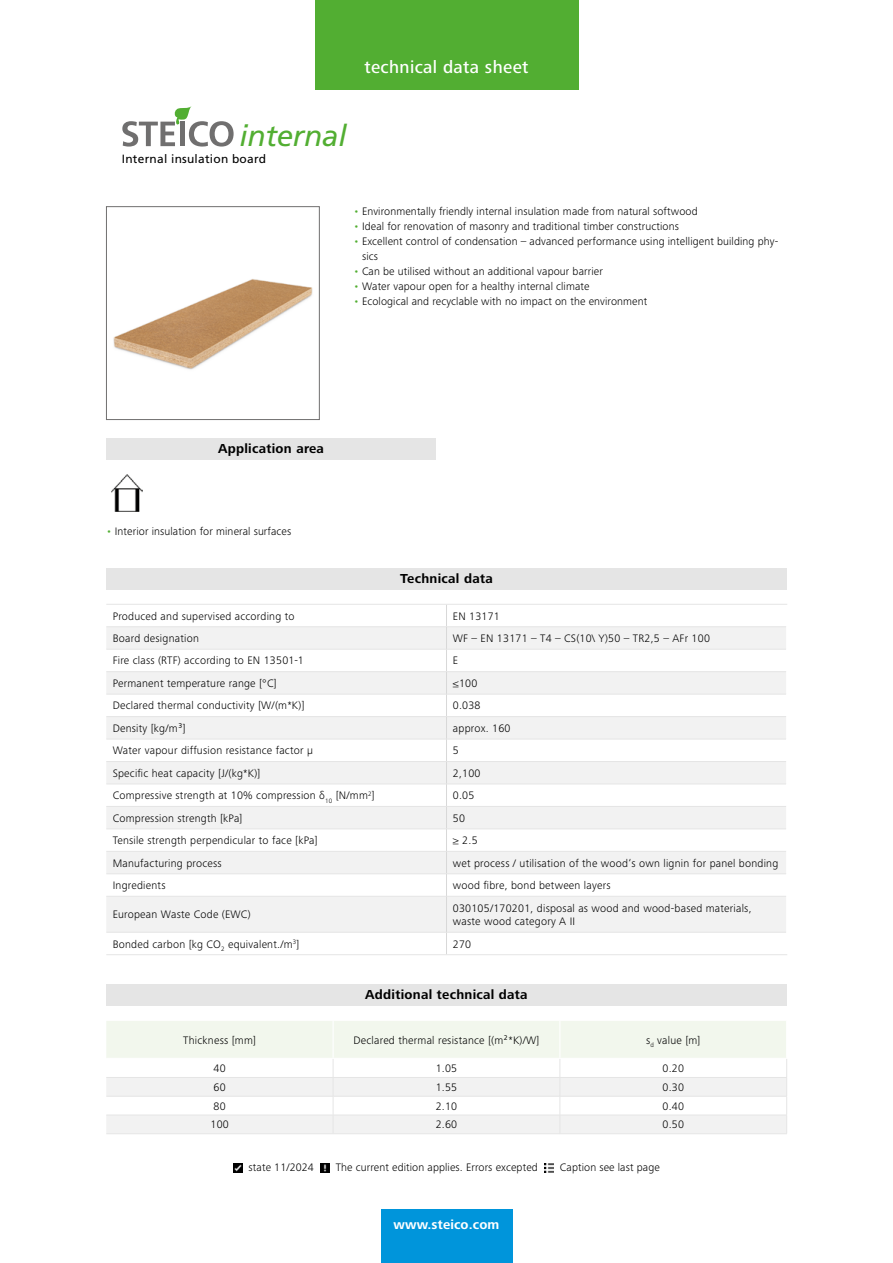
<style>
.page{position:relative;width:893px;height:1263px;background:#fff}
.page>*{position:absolute;margin:0;border:0;box-sizing:border-box;transform-origin:0 0}
.t1{font:italic 29.7px "Frutiger";letter-spacing:-.01em;color:#52ae32}
.t2{font:500 18px "Frutiger Next LTW1 G";letter-spacing:.02em;color:#fff}
.t3{font:700 13.5px "Frutiger Next LTW1 G";letter-spacing:.02em;color:#000}
.t4{font:700 13.5px "Frutiger Next LTW1 G";letter-spacing:.01em;color:#fff}
.t5{font:12px "Frutiger";letter-spacing:.02em;color:#000}
.t6{font:300 11.25px/15px "Frutiger Next LTW1 G";letter-spacing:.02em;color:#000}
.s1{color:#52ae32}
</style>
<div class="page">
<svg style="left:122px;top:106px;width:112px;height:41px"></svg>
<img style="left:113px;top:279px;width:200px;height:91px">
<div style="left:106px;top:206px;width:213px;height:214px;border:1px solid #706f6f"></div>
<div style="left:106px;top:438px;width:330px;height:21px;background:#e5e5e5"></div>
<img style="left:112px;top:474px;width:31px;height:38px">
<div style="left:106px;top:568px;width:681px;height:22px;background:#e5e5e5"></div>
<svg style="left:106px;top:627px;width:680px;height:305px;fill:#f2f2f2"></svg>
<hr style="left:106px;top:626px;width:340px;height:1px;background:#e5e5e5">
<hr style="left:446px;top:626px;width:340px;height:1px;background:#e5e5e5">
<hr style="left:106px;top:649px;width:340px;height:1px;background:#e5e5e5">
<hr style="left:446px;top:649px;width:340px;height:1px;background:#e5e5e5">
<hr style="left:106px;top:671px;width:340px;height:1px;background:#e5e5e5">
<hr style="left:446px;top:671px;width:340px;height:1px;background:#e5e5e5">
<hr style="left:106px;top:694px;width:340px;height:1px;background:#e5e5e5">
<hr style="left:446px;top:694px;width:340px;height:1px;background:#e5e5e5">
<hr style="left:106px;top:716px;width:340px;height:1px;background:#e5e5e5">
<hr style="left:446px;top:716px;width:340px;height:1px;background:#e5e5e5">
<hr style="left:106px;top:739px;width:340px;height:1px;background:#e5e5e5">
<hr style="left:446px;top:739px;width:340px;height:1px;background:#e5e5e5">
<hr style="left:106px;top:761px;width:340px;height:1px;background:#e5e5e5">
<hr style="left:446px;top:761px;width:340px;height:1px;background:#e5e5e5">
<hr style="left:106px;top:784px;width:340px;height:1px;background:#e5e5e5">
<hr style="left:446px;top:784px;width:340px;height:1px;background:#e5e5e5">
<hr style="left:106px;top:806px;width:340px;height:1px;background:#e5e5e5">
<hr style="left:446px;top:806px;width:340px;height:1px;background:#e5e5e5">
<hr style="left:106px;top:829px;width:340px;height:1px;background:#e5e5e5">
<hr style="left:446px;top:829px;width:340px;height:1px;background:#e5e5e5">
<hr style="left:106px;top:851px;width:340px;height:1px;background:#e5e5e5">
<hr style="left:446px;top:851px;width:340px;height:1px;background:#e5e5e5">
<hr style="left:106px;top:873px;width:340px;height:1px;background:#e5e5e5">
<hr style="left:446px;top:873px;width:340px;height:1px;background:#e5e5e5">
<svg style="left:446px;top:605px;width:1px;height:291px"></svg>
<hr style="left:106px;top:896px;width:340px;height:1px;background:#e5e5e5">
<hr style="left:446px;top:896px;width:340px;height:1px;background:#e5e5e5">
<hr style="left:446px;top:896px;width:1px;height:36px;background:#d8d8d8">
<hr style="left:106px;top:932px;width:340px;height:1px;background:#e5e5e5">
<hr style="left:446px;top:932px;width:340px;height:1px;background:#e5e5e5">
<svg style="left:446px;top:933px;width:1px;height:21px"></svg>
<hr style="left:106px;top:604px;width:340px;height:1px;background:#e5e5e5">
<hr style="left:446px;top:604px;width:341px;height:1px;background:#e5e5e5">
<hr style="left:106px;top:954px;width:340px;height:1px;background:#e5e5e5">
<hr style="left:446px;top:954px;width:341px;height:1px;background:#e5e5e5">
<div style="left:106px;top:985px;width:681px;height:21px;background:#e5e5e5"></div>
<svg style="left:106px;top:1021px;width:681px;height:112px"></svg>
<hr style="left:106px;top:1133px;width:227px;height:1px;background:#e5e5e5">
<hr style="left:333px;top:1133px;width:227px;height:1px;background:#e5e5e5">
<hr style="left:560px;top:1133px;width:227px;height:1px;background:#e5e5e5">
<div style="left:315px;top:0;width:263px;height:89px;background:#52ae32"></div>
<div style="left:381px;top:1210px;width:131px;height:53px;background:#0095db"></div>
<svg style="left:233px;top:1163px;width:9px;height:9px"></svg>
<svg style="left:320px;top:1163px;width:10px;height:9px"></svg>
<svg style="left:544px;top:1163px;width:10px;height:9px"></svg>
<h2 class="t2" style="left:364px;top:56px;width:166px">technical data sheet</h2>
<h1 class="t1" style="left:240px;top:119px;width:109px">internal</h1>
<p class="t5" style="left:122px;top:151px;width:146px">Internal insulation board</p>
<p class="t6" style="left:353px;top:203px;width:346px"><span class="s1">•</span> Environmentally friendly internal insulation made from natural softwood</p>
<p class="t6" style="left:353px;top:218px;width:327px"><span class="s1">•</span> Ideal for renovation of masonry and traditional timber constructions</p>
<p class="t6" style="left:362px;top:233px;width:418px;text-indent:-9px"><span class="s1">•</span> Excellent control of condensation – advanced performance using intelligent building phy&shy;sics</p>
<p class="t6" style="left:353px;top:263px;width:251px"><span class="s1">•</span> Can be utilised without an additional vapour barrier</p>
<p class="t6" style="left:353px;top:278px;width:238px"><span class="s1">•</span> Water vapour open for a healthy internal climate</p>
<p class="t6" style="left:353px;top:293px;width:295px"><span class="s1">•</span> Ecological and recyclable with no impact on the environment</p>
<p class="t3" style="left:218px;top:441px;width:107px">Application area</p>
<p class="t6" style="left:106px;top:524px;width:186px"><span class="s1">•</span> Interior insulation for mineral surfaces</p>
<p class="t3" style="left:400px;top:571px;width:94px">Technical data</p>
<p class="t6" style="left:113px;top:608px;width:183px">Produced and supervised according to</p>
<p class="t6" style="left:453px;top:608px;width:49px">EN 13171</p>
<p class="t6" style="left:113px;top:631px;width:88px">Board designation</p>
<p class="t6" style="left:453px;top:631px;width:259px">WF – EN 13171 – T4 – CS(10\ Y)50 – TR2,5 – AFr 100</p>
<p class="t6" style="left:113px;top:653px;width:193px">Fire class (RTF) according to EN 13501-1</p>
<p class="t6" style="left:453px;top:653px;width:7px">E</p>
<p class="t6" style="left:113px;top:676px;width:166px">Permanent temperature range [°C]</p>
<p class="t6" style="left:453px;top:676px;width:26px">≤100</p>
<p class="t6" style="left:113px;top:698px;width:193px">Declared thermal conductivity [W/(m*K)]</p>
<p class="t6" style="left:453px;top:698px;width:29px">0.038</p>
<p class="t6" style="left:113px;top:721px;width:75px">Density [kg/m³]</p>
<p class="t6" style="left:453px;top:721px;width:59px">approx. 160</p>
<p class="t6" style="left:113px;top:743px;width:202px">Water vapour diffusion resistance factor µ</p>
<p class="t6" style="left:453px;top:743px;width:7px">5</p>
<p class="t6" style="left:113px;top:765px;width:149px">Specific heat capacity [J/(kg*K)]</p>
<p class="t6" style="left:453px;top:765px;width:29px">2,100</p>
<p class="t6" style="left:113px;top:788px;width:263px">Compressive strength at 10% compression δ<sub>10</sub> [N/mm<sup>2</sup>]</p>
<p class="t6" style="left:453px;top:788px;width:23px">0.05</p>
<p class="t6" style="left:113px;top:810px;width:131px">Compression strength [kPa]</p>
<p class="t6" style="left:453px;top:810px;width:14px">50</p>
<p class="t6" style="left:113px;top:833px;width:206px">Tensile strength perpendicular to face [kPa]</p>
<p class="t6" style="left:453px;top:833px;width:26px">≥ 2.5</p>
<p class="t6" style="left:113px;top:855px;width:111px">Manufacturing process</p>
<p class="t6" style="left:453px;top:855px;width:327px">wet process / utilisation of the wood‘s own lignin for panel bonding</p>
<p class="t6" style="left:113px;top:878px;width:54px">Ingredients</p>
<p class="t6" style="left:453px;top:878px;width:159px">wood fibre, bond between layers</p>
<p class="t6" style="left:113px;top:907px;width:139px">European Waste Code (EWC)</p>
<p class="t6" style="left:453px;top:901px;width:300px;line-height:13.5px">030105/170201, disposal as wood and wood-based materials, waste wood category A II</p>
<p class="t6" style="left:113px;top:936px;width:188px">Bonded carbon [kg CO<sub>2</sub> equivalent./m<sup>3</sup>]</p>
<p class="t6" style="left:453px;top:936px;width:20px">270</p>
<p class="t3" style="left:365px;top:987px;width:164px">Additional technical data</p>
<p class="t6" style="left:183px;top:1032px;width:74px">Thickness [mm]</p>
<p class="t6" style="left:353px;top:1032px;width:188px">Declared thermal resistance [(m²*K)/W]</p>
<p class="t6" style="left:646px;top:1032px;width:56px">s<sub>d</sub> value [m]</p>
<p class="t6" style="left:214px;top:1061px;width:14px">40</p>
<p class="t6" style="left:436px;top:1061px;width:23px">1.05</p>
<p class="t6" style="left:662px;top:1061px;width:23px">0.20</p>
<p class="t6" style="left:214px;top:1080px;width:14px">60</p>
<p class="t6" style="left:436px;top:1080px;width:23px">1.55</p>
<p class="t6" style="left:662px;top:1080px;width:23px">0.30</p>
<p class="t6" style="left:214px;top:1098px;width:14px">80</p>
<p class="t6" style="left:436px;top:1098px;width:23px">2.10</p>
<p class="t6" style="left:662px;top:1098px;width:23px">0.40</p>
<p class="t6" style="left:211px;top:1117px;width:20px">100</p>
<p class="t6" style="left:436px;top:1117px;width:23px">2.60</p>
<p class="t6" style="left:662px;top:1117px;width:23px">0.50</p>
<p class="t6" style="left:249px;top:1160px;width:67px">state 11/2024</p>
<p class="t6" style="left:336px;top:1160px;width:204px">The current edition applies. Errors excepted</p>
<p class="t6" style="left:560px;top:1160px;width:101px">Caption see last page</p>
<p class="t4" style="left:394px;top:1217px;width:107px">www.steico.com</p>
</div>
